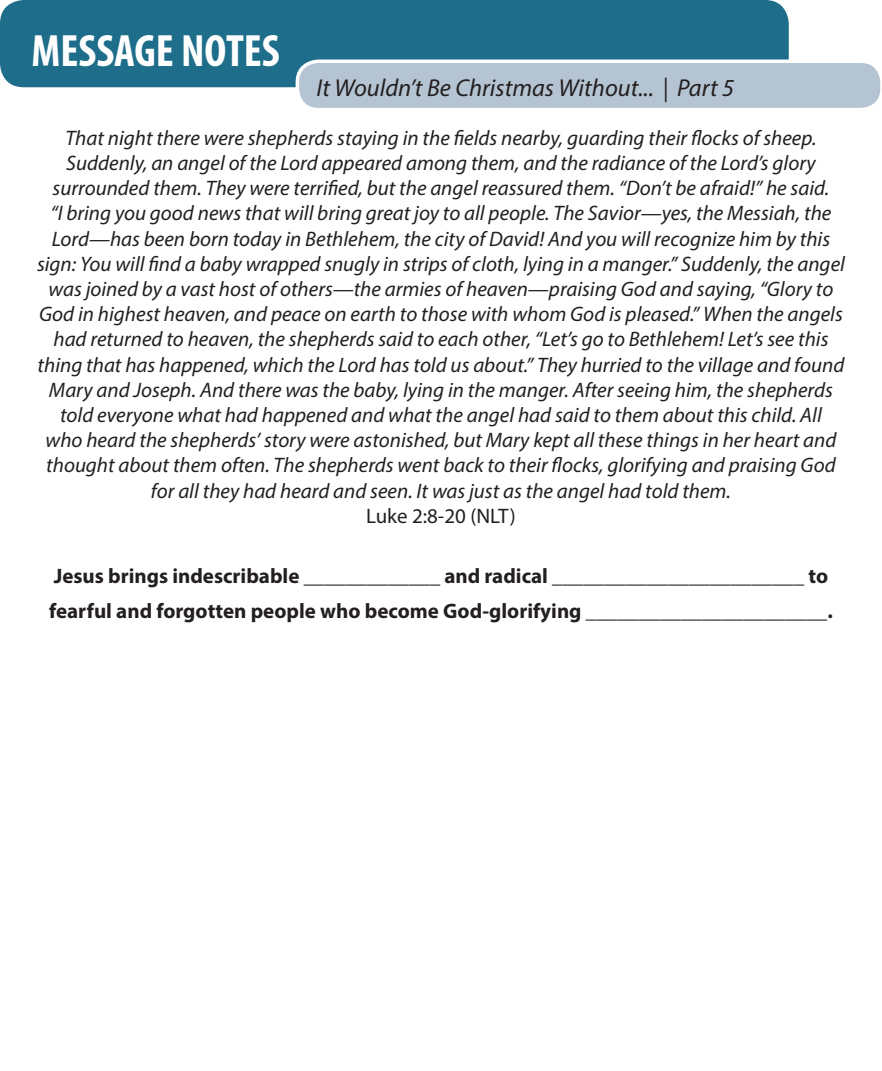
<style>
.page{position:relative;width:882px;height:1071px;background:#fff}
.page>*{position:absolute;margin:0;border:0;box-sizing:border-box;transform-origin:0 0}
.t1{font:700 condensed 45.5px "Myriad Pro";color:#fff}
.t2{font:italic 24.5px "Myriad Pro";color:#231f20}
.t3{font:italic 21px/25.2px "Myriad Pro";color:#231f20;text-align:center}
.t4{font:700 21px/35px "Myriad Pro";color:#231f20}
.t5{font:21px "Myriad Pro";color:#231f20}
</style>
<div class="page">
<div style="left:0;top:0;width:789px;height:87px;background:#1e6d8a;border-radius:24px"></div>
<svg style="left:296px;top:60px;width:585px;height:48px"></svg>
<p class="t1" style="left:32px;top:22px;width:250px">MESSAGE NOTES</p>
<p class="t2" style="left:317px;top:73px;width:419px">It Wouldn’t Be Christmas Without... | Part 5</p>
<p class="t3" style="left:37px;top:125px;width:809px">That night there were shepherds staying in the fields nearby, guarding their flocks of sheep.<br>Suddenly, an angel of the Lord appeared among them, and the radiance of the Lord’s glory surrounded them. They were terrified, but the angel reassured them. “Don’t be afraid!” he said.<br>“I bring you good news that will bring great joy to all people. The Savior—yes, the Messiah, the Lord—has been born today in Bethlehem, the city of David! And you will recognize him by this sign: You will find a baby wrapped snugly in strips of cloth, lying in a manger.” Suddenly, the angel was joined by a vast host of others—the armies of heaven—praising God and saying, “Glory to God in highest heaven, and peace on earth to those with whom God is pleased.” When the angels had returned to heaven, the shepherds said to each other, “Let’s go to Bethlehem! Let’s see this thing that has happened, which the Lord has told us about.” They hurried to the village and found Mary and Joseph. And there was the baby, lying in the manger. After seeing him, the shepherds told everyone what had happened and what the angel had said to them about this child. All<br>who heard the shepherds’ story were astonished, but Mary kept all these things in her heart and thought about them often. The shepherds went back to their flocks, glorifying and praising God for all they had heard and seen. It was just as the angel had told them.</p>
<p class="t5" style="left:366px;top:503px;width:151px">Luke 2:8-20 (NLT)</p>
<p class="t4" style="left:49px;top:558px;width:785px">Jesus brings indescribable _____________ and radical ________________________ to fearful and forgotten people who become God-glorifying _______________________.</p>
</div>
